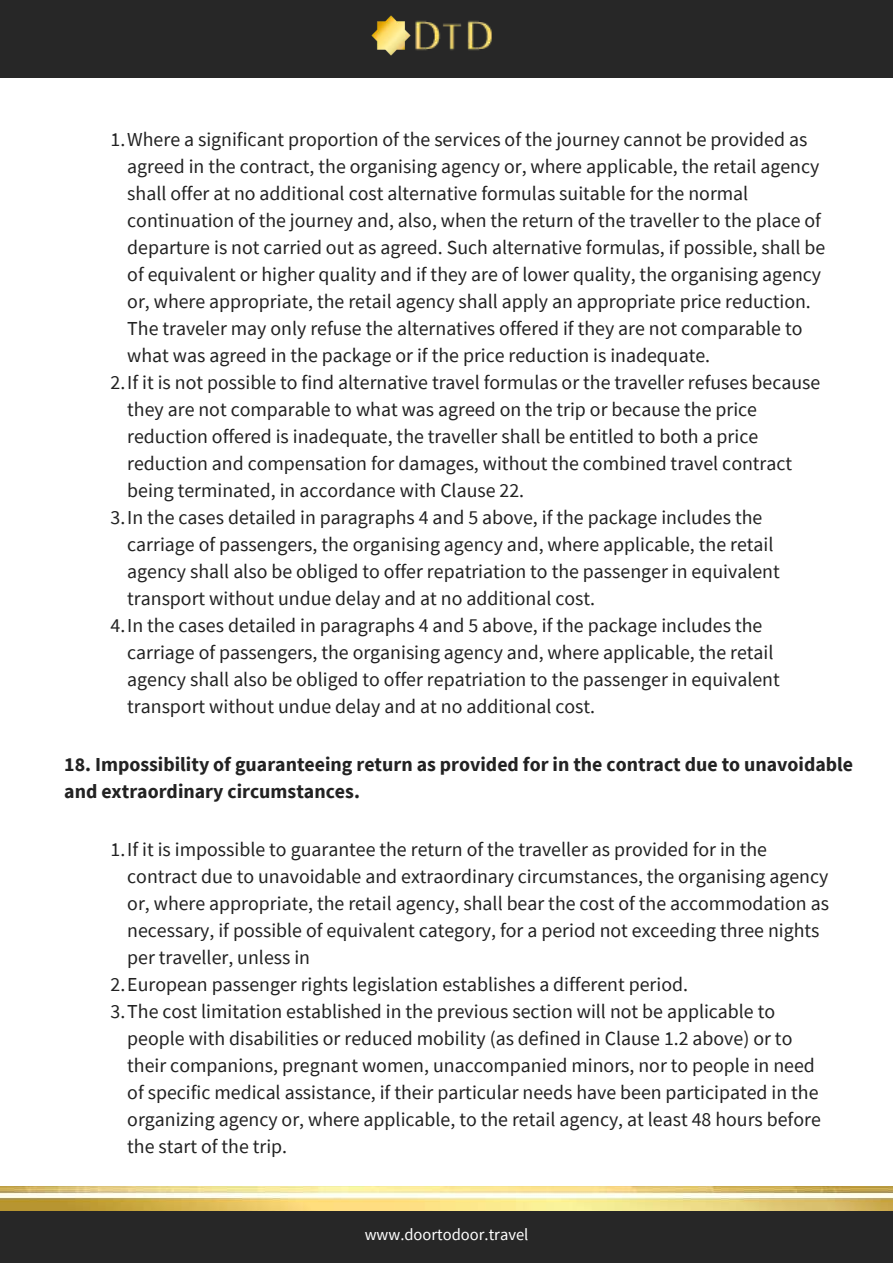
<style>
.page{position:relative;width:893px;height:1264px;background:#fff}
.page>*{position:absolute;margin:0;border:0;box-sizing:border-box;transform-origin:0 0}
.t1{font:19.8px "Source Sans Pro";color:#222}
.t2{font:700 19.8px/27px "Source Sans Pro";color:#222}
.t3{font:16.5px "Source Sans Pro";color:#fff}
</style>
<div class="page">
<div style="left:0;top:1200px;width:892px;height:62px;background:#272727"></div>
<img style="left:0;top:1186px;width:892px;height:24px">
<div style="left:0;top:0;width:892px;height:77px;background:#272727"></div>
<img style="left:372px;top:15px;width:38px;height:41px">
<img style="left:410px;top:20px;width:82px;height:31px">
<p class="t1" style="left:110px;top:126px;width:698px">1.Where a significant proportion of the services of the journey cannot be provided as</p>
<p class="t1" style="left:127px;top:153px;width:693px">agreed in the contract, the organising agency or, where applicable, the retail agency</p>
<p class="t1" style="left:127px;top:180px;width:622px">shall offer at no additional cost alternative formulas suitable for the normal</p>
<p class="t1" style="left:127px;top:207px;width:695px">continuation of the journey and, also, when the return of the traveller to the place of</p>
<p class="t1" style="left:127px;top:234px;width:699px">departure is not carried out as agreed. Such alternative formulas, if possible, shall be</p>
<p class="t1" style="left:127px;top:261px;width:695px">of equivalent or higher quality and if they are of lower quality, the organising agency</p>
<p class="t1" style="left:127px;top:288px;width:685px">or, where appropriate, the retail agency shall apply an appropriate price reduction.</p>
<p class="t1" style="left:127px;top:315px;width:676px">The traveler may only refuse the alternatives offered if they are not comparable to</p>
<p class="t1" style="left:127px;top:342px;width:584px">what was agreed in the package or if the price reduction is inadequate.</p>
<p class="t1" style="left:110px;top:369px;width:711px">2.If it is not possible to find alternative travel formulas or the traveller refuses because</p>
<p class="t1" style="left:127px;top:396px;width:631px">they are not comparable to what was agreed on the trip or because the price</p>
<p class="t1" style="left:127px;top:423px;width:632px">reduction offered is inadequate, the traveller shall be entitled to both a price</p>
<p class="t1" style="left:127px;top:450px;width:666px">reduction and compensation for damages, without the combined travel contract</p>
<p class="t1" style="left:127px;top:477px;width:398px">being terminated, in accordance with Clause 22.</p>
<p class="t1" style="left:110px;top:504px;width:653px">3.In the cases detailed in paragraphs 4 and 5 above, if the package includes the</p>
<p class="t1" style="left:127px;top:531px;width:647px">carriage of passengers, the organising agency and, where applicable, the retail</p>
<p class="t1" style="left:127px;top:558px;width:654px">agency shall also be obliged to offer repatriation to the passenger in equivalent</p>
<p class="t1" style="left:127px;top:585px;width:469px">transport without undue delay and at no additional cost.</p>
<p class="t1" style="left:110px;top:612px;width:653px">4.In the cases detailed in paragraphs 4 and 5 above, if the package includes the</p>
<p class="t1" style="left:127px;top:639px;width:647px">carriage of passengers, the organising agency and, where applicable, the retail</p>
<p class="t1" style="left:127px;top:666px;width:654px">agency shall also be obliged to offer repatriation to the passenger in equivalent</p>
<p class="t1" style="left:127px;top:693px;width:469px">transport without undue delay and at no additional cost.</p>
<p class="t2" style="left:64px;top:750px;width:790px">18. Impossibility of guaranteeing return as provided for in the contract due to unavoidable and extraordinary circumstances.</p>
<p class="t1" style="left:110px;top:836px;width:658px">1.If it is impossible to guarantee the return of the traveller as provided for in the</p>
<p class="t1" style="left:127px;top:863px;width:702px">contract due to unavoidable and extraordinary circumstances, the organising agency</p>
<p class="t1" style="left:127px;top:890px;width:703px">or, where appropriate, the retail agency, shall bear the cost of the accommodation as</p>
<p class="t1" style="left:127px;top:917px;width:693px">necessary, if possible of equivalent category, for a period not exceeding three nights</p>
<p class="t1" style="left:127px;top:944px;width:184px">per traveller, unless in</p>
<p class="t1" style="left:110px;top:971px;width:579px">2.European passenger rights legislation establishes a different period.</p>
<p class="t1" style="left:110px;top:998px;width:666px">3.The cost limitation established in the previous section will not be applicable to</p>
<p class="t1" style="left:127px;top:1025px;width:666px">people with disabilities or reduced mobility (as defined in Clause 1.2 above) or to</p>
<p class="t1" style="left:127px;top:1052px;width:689px">their companions, pregnant women, unaccompanied minors, nor to people in need</p>
<p class="t1" style="left:127px;top:1079px;width:692px">of specific medical assistance, if their particular needs have been participated in the</p>
<p class="t1" style="left:127px;top:1106px;width:695px">organizing agency or, where applicable, to the retail agency, at least 48 hours before</p>
<p class="t1" style="left:127px;top:1133px;width:161px">the start of the trip.</p>
<p class="t3" style="left:365px;top:1223px;width:165px">www.doortodoor.travel</p>
</div>
